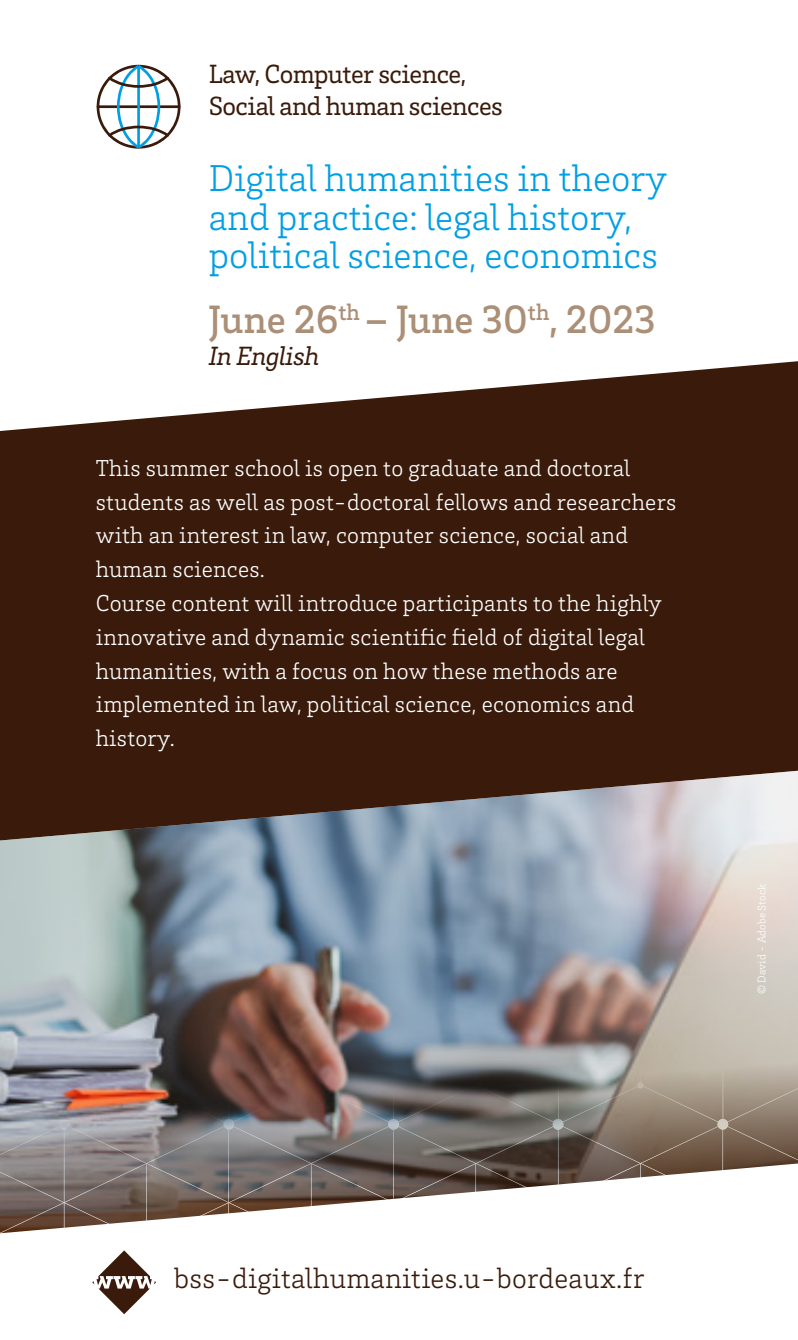
<style>
.page{position:relative;width:798px;height:1340px;background:#fff}
.page>*{position:absolute;margin:0;border:0;box-sizing:border-box;transform-origin:0 0}
.t1{font:500 40.5px "Brix Slab";color:#ab8f77}
.t2{font:300 38.25px/38.2px "Brix Slab";color:#009fe3}
.t3{font:300 29.25px "Brix Slab";letter-spacing:.01em;color:#3a1b0b}
.t4{font:27px/31.5px "Brix Slab";letter-spacing:-.02em;color:#3a1b0b}
.t5{font:italic 27px "Brix Slab";letter-spacing:-.02em;color:#3a1b0b}
.t6{font:300 23.62px/33.8px "Brix Slab";letter-spacing:.01em;color:#fff}
.t7{font:300 11.25px "Brix Slab";color:#fff}
</style>
<div class="page">
<svg style="left:0;top:361px;width:797px;height:409px;background:#4a2e1f"></svg>
<img style="left:0;top:770px;width:797px;height:175px">
<svg style="left:0;top:945px;width:797px;height:10px;background:#95a4af"></svg>
<img style="left:0;top:955px;width:797px;height:208px">
<svg style="left:0;top:1163px;width:797px;height:152px"></svg>
<svg style="left:92px;top:1250px;width:64px;height:64px"></svg>
<svg style="left:97px;top:65px;width:83px;height:84px"></svg>
<p class="t4" style="left:209px;top:57px;width:296px">Law, Computer science,<br>Social and human sciences</p>
<h2 class="t2" style="left:209px;top:158px;width:460px">Digital humanities in theory and practice: legal history, political science, economics</h2>
<h1 class="t1" style="left:209px;top:293px;width:448px">June 26<sup>th</sup> – June 30<sup>th</sup>, 2023</h1>
<p class="t5" style="left:209px;top:337px;width:112px">In English</p>
<p class="t6" style="left:96px;top:450px;width:582px">This summer school is open to graduate and doctoral students as well as post-doctoral fellows and researchers with an interest in law, computer science, social and human sciences.<br>Course content will introduce participants to the highly innovative and dynamic scientific field of digital legal humanities, with a focus on how these methods are implemented in law, political science, economics and history.</p>
<p class="t7" style="left:754px;top:993px;width:111px;rotate:-90deg">© David - Adobe Stock</p>
<p class="t3" style="left:174px;top:1259px;width:471px">bss-digitalhumanities.u-bordeaux.fr</p>
</div>
